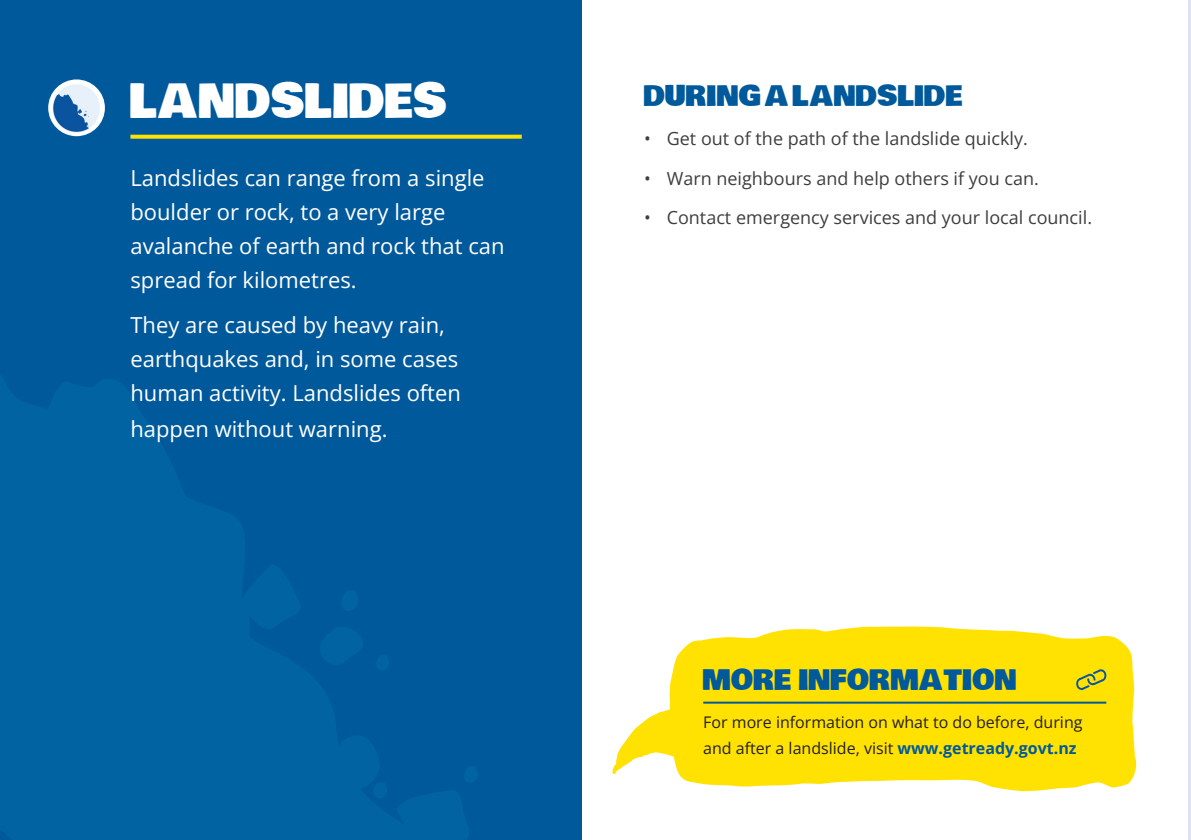
<style>
.page{position:relative;width:1191px;height:840px;background:#fff}
.page>*{position:absolute;margin:0;border:0;box-sizing:border-box;transform-origin:0 0}
.White_headings{font:40px "Bowlby One NZ Regular";color:#fff}
.more_information{font:24px "Bowlby One NZ Regular";color:#00599b}
.Intro{font:22px/34px "Open Sans";color:#fff}
.Bullets{font:18px "Open Sans";color:#3e3e3f}
.Body{font:16px/26px "Open Sans";color:#231f20}
.s1{font-weight:700;color:#00599b}
</style>
<div class="page">
<div style="left:0;top:0;width:581px;height:839px;background:#00599b"></div>
<svg style="left:130px;top:135px;width:392px;height:4px;background:#ebd70c"></svg>
<svg style="left:612px;top:626px;width:524px;height:165px;fill:#ffe201"></svg>
<hr style="left:703px;top:701px;width:403px;height:2px;background:#00599b">
<svg style="left:1076px;top:668px;width:30px;height:22px"></svg>
<img style="left:48px;top:79px;width:57px;height:57px;border-radius:28px">
<hr style="left:1189px;top:0;width:2px;height:839px;background:#dde4f1">
<p class="White_headings" style="left:130px;top:67px;width:319px">LANDSLIDES</p>
<p class="Intro" style="left:130px;top:160px;width:376px">Landslides can range from a single boulder or rock, to a very large avalanche of earth and rock that can spread for kilometres.</p>
<p class="Intro" style="left:130px;top:307px;width:332px">They are caused by heavy rain, earthquakes and, in some cases human activity. Landslides often</p>
<p class="Intro" style="left:130px;top:411px;width:258px">happen without warning.</p>
<h2 class="more_information" style="left:644px;top:75px;width:321px">DURING A LANDSLIDE</h2>
<p class="Bullets" style="left:644px;top:126px;width:385px">• Get out of the path of the landslide quickly.</p>
<p class="Bullets" style="left:644px;top:166px;width:396px">• Warn neighbours and help others if you can.</p>
<p class="Bullets" style="left:644px;top:205px;width:449px">• Contact emergency services and your local council.</p>
<p class="more_information" style="left:703px;top:659px;width:315px">MORE INFORMATION</p>
<p class="Body" style="left:703px;top:708px;width:381px">For more information on what to do before, during and after a landslide, visit <span class="s1">www.getready.govt.nz</span></p>
</div>
